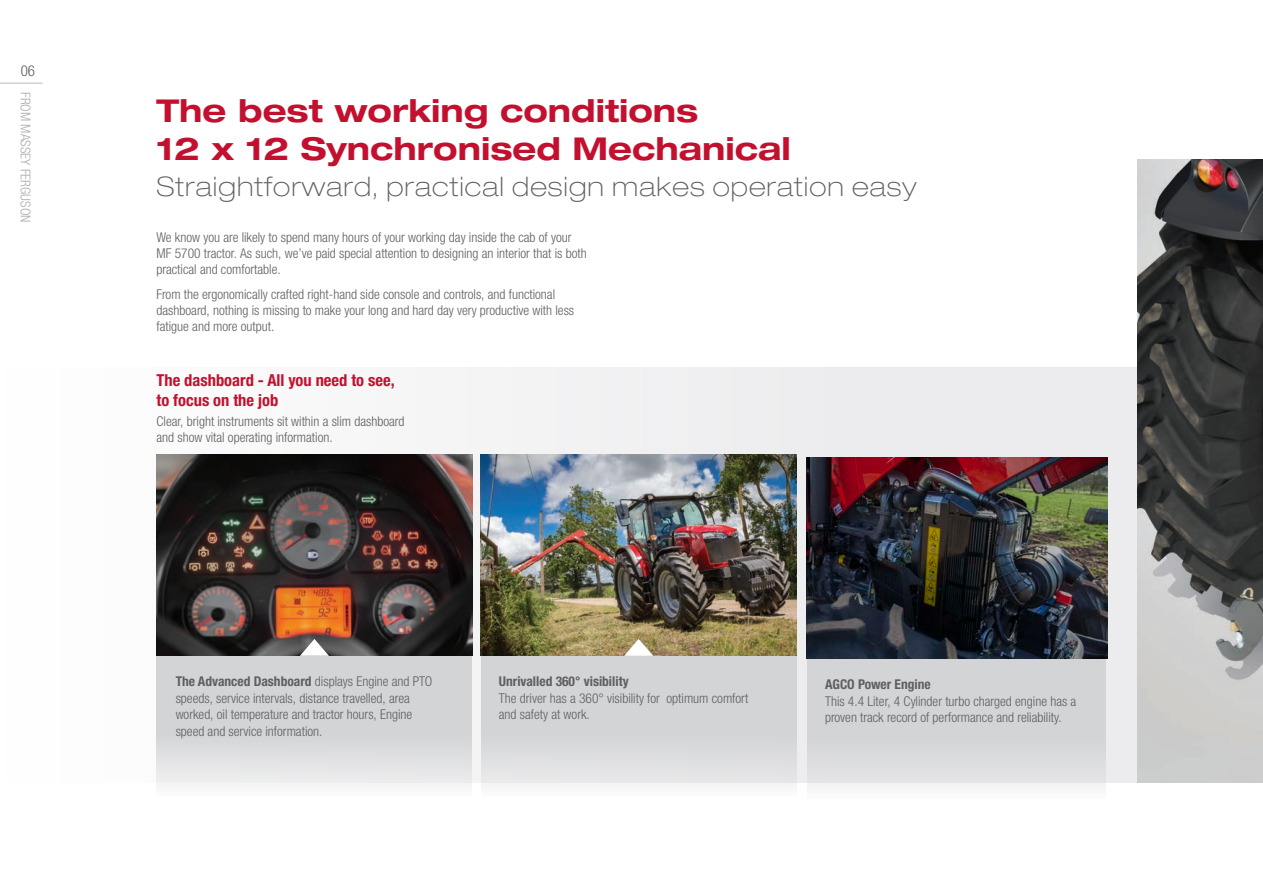
<style>
.page{position:relative;width:1263px;height:893px;background:#fff}
.page>*{position:absolute;margin:0;border:0;box-sizing:border-box;transform-origin:0 0}
.t1{font:700 expanded 31.5px "Helvetica Neue LTW1 G";color:#c3102f}
.t2{font:100 expanded 27px "Helvetica Neue LTW1 G";letter-spacing:.04em;color:#5f5f62}
.t3{font:700 condensed 16.5px "Helvetica Neue LTW1 G";color:#c3102f}
.t4{font:300 condensed 15px "Helvetica Neue LTW1 G";color:#5f5f62}
.t5{font:300 condensed 13.5px/16.5px "Helvetica Neue LTW1 G";color:#5f5f62}
.t6{font:700 condensed 13.5px "Helvetica Neue LTW1 G";color:#5f5f62}
.t7{font:300 condensed 13.5px "Helvetica Neue LTW1 G";color:#abacb0}
.s1{font-weight:700}
</style>
<div class="page">
<div style="left:5px;top:367px;width:1258px;height:415px;background:#f5f5f6"></div>
<div style="left:157px;top:656px;width:315px;height:139px;background:linear-gradient(to bottom,#cacbce,#ebebed)"></div>
<svg style="left:481px;top:656px;width:316px;height:129px;background:#d7d8da"></svg>
<img style="left:157px;top:454px;width:315px;height:202px">
<img style="left:481px;top:454px;width:316px;height:202px">
<svg style="left:300px;top:639px;width:29px;height:17px"></svg>
<svg style="left:624px;top:639px;width:29px;height:17px"></svg>
<img style="left:807px;top:457px;width:300px;height:202px">
<img style="left:1137px;top:160px;width:126px;height:622px">
<hr style="left:0;top:83px;width:43px;height:1px;background:#babbbe">
<svg style="left:807px;top:659px;width:299px;height:129px;background:#d7d8da"></svg>
<p class="t4" style="left:21px;top:62px;width:16px">06</p>
<p class="t7" style="left:34px;top:92px;width:132px;rotate:90deg">FROM MASSEY FERGUSON</p>
<p class="t1" style="left:157px;top:91px;width:543px">The best working conditions</p>
<p class="t1" style="left:157px;top:128px;width:636px">12 x 12 Synchronised Mechanical</p>
<p class="t2" style="left:157px;top:170px;width:761px">Straightforward, practical design makes operation easy</p>
<p class="t5" style="left:157px;top:229px;width:417px">We know you are likely to spend many hours of your working day inside the cab of your</p>
<p class="t5" style="left:157px;top:245px;width:432px">MF 5700 tractor. As such, we’ve paid special attention to designing an interior that is both practical and comfortable.</p>
<p class="t5" style="left:157px;top:286px;width:419px">From the ergonomically crafted right-hand side console and controls, and functional dashboard, nothing is missing to make your long and hard day very productive with less fatigue and more output.</p>
<p class="t3" style="left:157px;top:370px;width:240px">The dashboard - All you need to see,</p>
<p class="t3" style="left:157px;top:390px;width:123px">to focus on the job</p>
<p class="t5" style="left:157px;top:413px;width:249px">Clear, bright instruments sit within a slim dashboard</p>
<p class="t5" style="left:157px;top:429px;width:178px">and show vital operating information.</p>
<p class="t5" style="left:176px;top:673px;width:258px"><span class="s1">The Advanced Dashboard</span> displays Engine and PTO speeds, service intervals, distance travelled, area worked, oil temperature and tractor hours, Engine speed and service information.</p>
<p class="t6" style="left:825px;top:676px;width:107px">AGCO Power Engine</p>
<p class="t6" style="left:499px;top:673px;width:131px">Unrivalled 360° visibility</p>
<p class="t5" style="left:499px;top:690px;width:251px">The driver has a 360° visibility for optimum comfort and safety at work.</p>
<p class="t5" style="left:825px;top:693px;width:253px">This 4.4 Liter, 4 Cylinder turbo charged engine has a proven track record of performance and reliability.</p>
</div>
